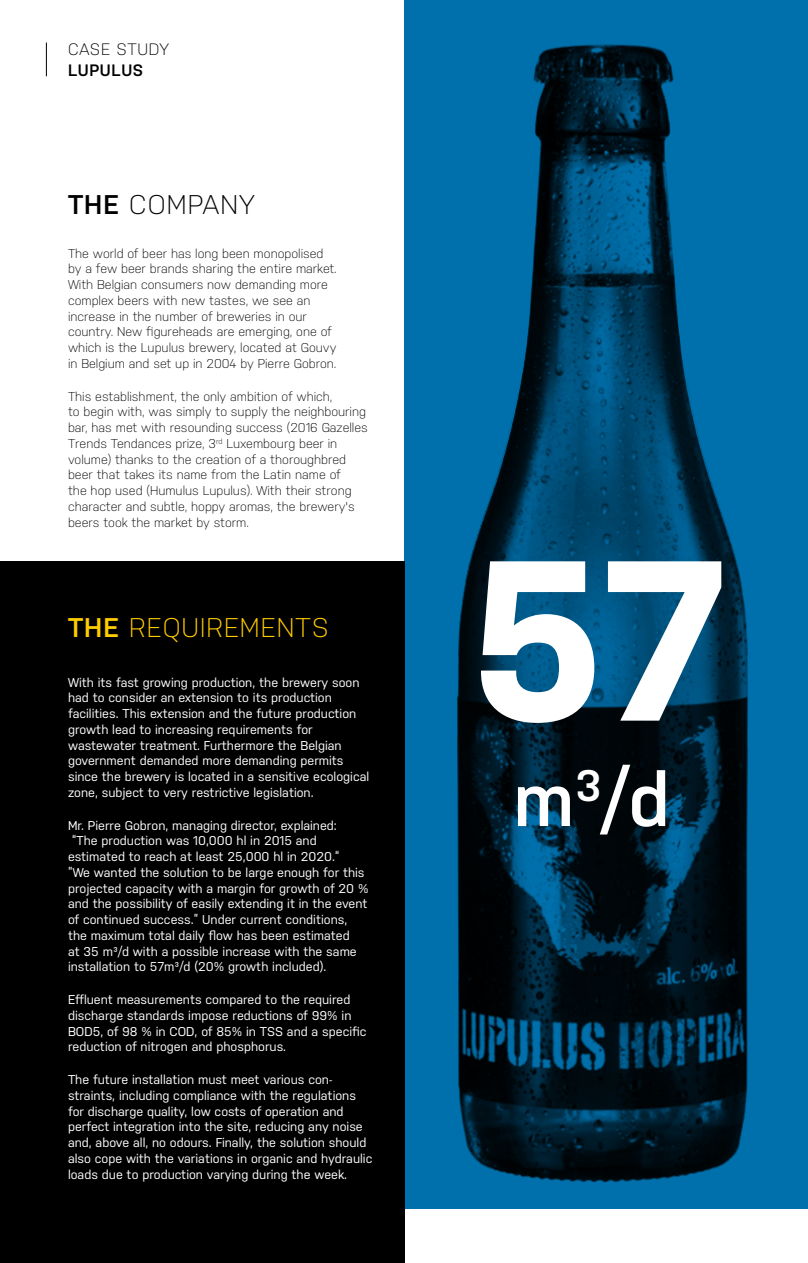
<style>
.page{position:relative;width:808px;height:1263px;background:#fff}
.page>*{position:absolute;margin:0;border:0;box-sizing:border-box;transform-origin:0 0}
.t1{font:600 75.45px "Nudista";color:#fff}
.t2{font:300 27px "Nudista";letter-spacing:.04em;color:#fc0}
.t3{font:300 27px "Nudista";letter-spacing:.04em;color:#000}
.t4{font:300 16.5px "Nudista";letter-spacing:.04em;color:#000}
.t5{font:600 16.5px "Nudista";letter-spacing:.04em;color:#000}
.t6{font:12.75px/15.8px "Nudista";color:#fff}
.t7{font:300 12.75px/15.8px "Nudista";color:#000}
.s1{font-weight:600}
</style>
<div class="page">
<div style="left:0;top:561px;width:404px;height:702px;background:#000"></div>
<hr style="left:46px;top:43px;width:1px;height:33px;background:#000">
<svg style="left:404px;top:0;width:404px;height:1209px;background:#004a72"></svg>
<svg style="left:481px;top:561px;width:240px;height:162px"></svg>
<p class="t4" style="left:68px;top:39px;width:103px">CASE STUDY</p>
<p class="t5" style="left:68px;top:61px;width:77px">LUPULUS</p>
<h2 class="t3" style="left:68px;top:189px;width:188px"><span class="s1">THE</span> COMPANY</h2>
<p class="t7" style="left:68px;top:245px;width:270px">The world of beer has long been monopolised by a few beer brands sharing the entire market.<br>With Belgian consumers now demanding more complex beers with new tastes, we see an increase in the number of breweries in our country. New figureheads are emerging, one of which is the Lupulus brewery, located at Gouvy in Belgium and set up in 2004 by Pierre Gobron.</p>
<p class="t7" style="left:68px;top:388px;width:301px">This establishment, the only ambition of which,<br>to begin with, was simply to supply the neighbouring bar, has met with resounding success (2016 Gazelles Trends Tendances prize, 3<sup>rd</sup> Luxembourg beer in volume) thanks to the creation of a thoroughbred beer that takes its name from the Latin name of<br>the hop used (Humulus Lupulus). With their strong character and subtle, hoppy aromas, the brewery's beers took the market by storm.</p>
<h2 class="t2" style="left:68px;top:612px;width:262px"><span class="s1">THE</span> REQUIREMENTS</h2>
<p class="t6" style="left:68px;top:674px;width:303px">With its fast growing production, the brewery soon had to consider an extension to its production facilities. This extension and the future production growth lead to increasing requirements for wastewater treatment. Furthermore the Belgian government demanded more demanding permits since the brewery is located in a sensitive ecological zone, subject to very restrictive legislation.</p>
<p class="t6" style="left:68px;top:817px;width:302px">Mr. Pierre Gobron, managing director, explained:<br>“The production was 10,000 hl in 2015 and estimated to reach at least 25,000 hl in 2020.“<br>”We wanted the solution to be large enough for this projected capacity with a margin for growth of 20 % and the possibility of easily extending it in the event of continued success.” Under current conditions, the maximum total daily flow has been estimated<br>at 35 m³/d with a possible increase with the same installation to 57m³/d (20% growth included).</p>
<p class="t6" style="left:68px;top:992px;width:300px">Effluent measurements compared to the required discharge standards impose reductions of 99% in BOD5, of 98 % in COD, of 85% in TSS and a specific reduction of nitrogen and phosphorus.</p>
<p class="t6" style="left:68px;top:1072px;width:306px">The future installation must meet various con&shy;straints, including compliance with the regulations for discharge quality, low costs of operation and perfect integration into the site, reducing any noise and, above all, no odours. Finally, the solution should also cope with the variations in organic and hydraulic loads due to production varying during the week.</p>
<h1 class="t1" style="left:513px;top:756px;width:159px">m<sup>3</sup>/d</h1>
</div>
